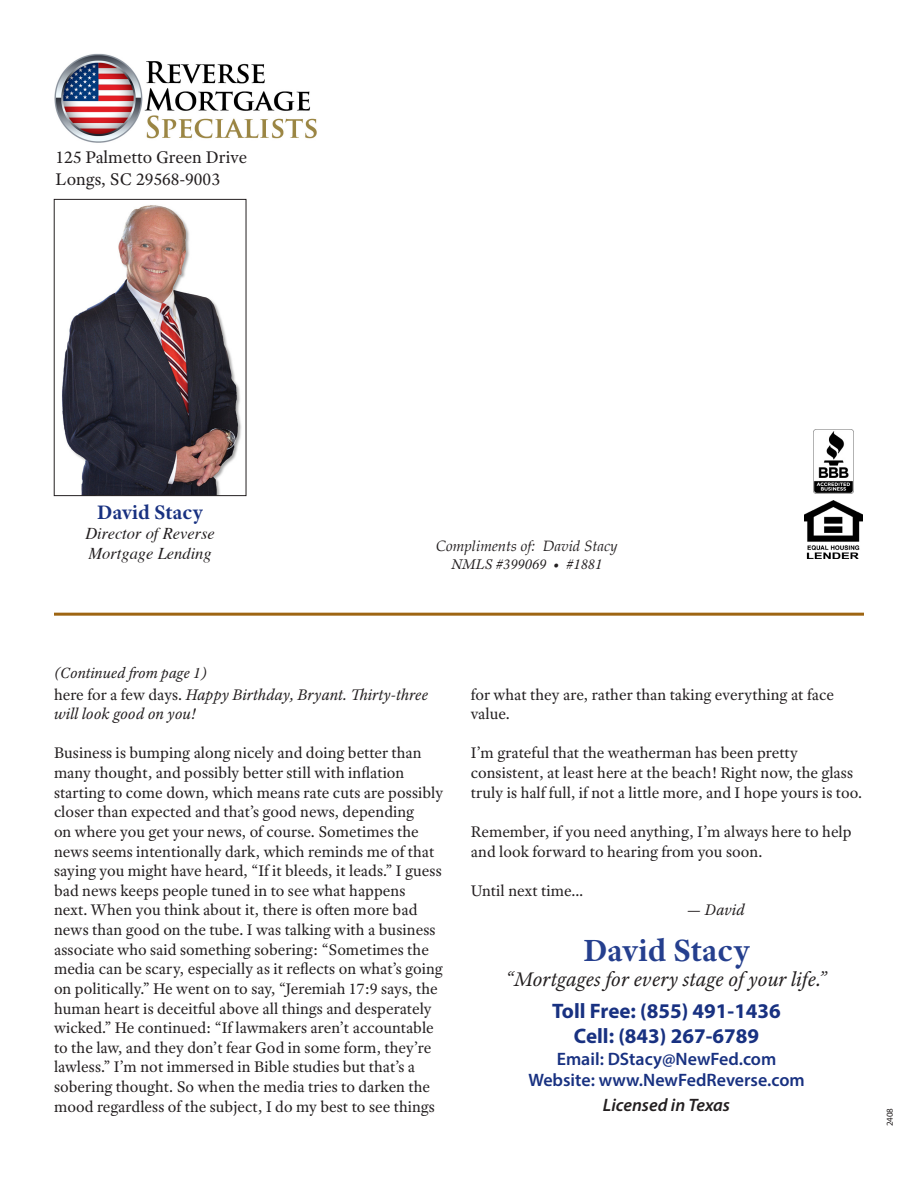
<style>
.page{position:relative;width:918px;height:1188px;background:#fff}
.page>*{position:absolute;margin:0;border:0;box-sizing:border-box;transform-origin:0 0}
.t1{font:700 33px "Adobe Text Pro";letter-spacing:-.005em;color:#253f8e}
.t2{font:700 21px/25.2px "Myriad Pro";color:#183181;text-align:center}
.t3{font:italic 21px "Adobe Text Pro";color:#231f20}
.t4{font:700 21px "Adobe Text Pro";letter-spacing:-.005em;color:#183181}
.t5{font:600 18px/21.6px "Myriad Pro";color:#183181;text-align:center}
.t6{font:18px/21.6px "Adobe Text Pro";color:#231f20}
.t7{font:italic 600 18px "Myriad Pro";color:#231f20}
.t8{font:italic 16.5px/19.8px "Times";color:#231f20}
.t9{font:16.35px/19.6px "Adobe Text Pro";color:#231f20}
.t10{font:italic 16.35px/19.6px "Adobe Text Pro";color:#231f20}
.t11{font:italic 15.75px "Adobe Text Pro";color:#231f20}
.t12{font:italic 15px "Palatino";color:#231f20}
.t13{font:italic 15px "Adobe Text Pro";color:#231f20}
.t14{font:9px "Myriad Pro";color:#231f20}
.s1{font-style:normal}
</style>
<div class="page">
<img style="left:814px;top:429px;width:39px;height:65px">
<img style="left:805px;top:501px;width:57px;height:57px">
<hr style="left:54px;top:613px;width:810px;height:3px;background:#9e6512">
<img style="left:62px;top:205px;width:180px;height:289px">
<div style="left:54px;top:199px;width:192px;height:297px;border:1px solid #231f20"></div>
<img style="left:54px;top:53px;width:263px;height:90px">
<p class="t6" style="left:56px;top:146px;width:193px">125 Palmetto Green Drive<br>Longs, SC 29568-9003</p>
<p class="t4" style="left:97px;top:499px;width:107px">David Stacy</p>
<p class="t8" style="left:85px;top:522px;width:131px">Director of Reverse<br>Mortgage Lending</p>
<p class="t12" style="left:436px;top:533px;width:183px">Compliments of: David Stacy</p>
<p class="t13" style="left:451px;top:555px;width:152px">NMLS #399069 • #1881</p>
<p class="t11" style="left:54px;top:663px;width:155px">(Continued from page 1)</p>
<p class="t10" style="left:54px;top:684px;width:376px"><span class="s1">here for a few days.</span> Happy Birthday, Bryant. Thirty-three will look good on you!</p>
<p class="t9" style="left:54px;top:743px;width:391px">Business is bumping along nicely and doing better than many thought, and possibly better still with inflation starting to come down, which means rate cuts are possibly closer than expected and that’s good news, depending<br>on where you get your news, of course. Sometimes the news seems intentionally dark, which reminds me of that saying you might have heard, “If it bleeds, it leads.” I guess bad news keeps people tuned in to see what happens<br>next. When you think about it, there is often more bad news than good on the tube. I was talking with a business associate who said something sobering: “Sometimes the media can be scary, especially as it reflects on what’s going on politically.” He went on to say, “Jeremiah 17:9 says, the human heart is deceitful above all things and desperately wicked.” He continued: “If lawmakers aren’t accountable to the law, and they don’t fear God in some form, they’re lawless.” I’m not immersed in Bible studies but that’s a sobering thought. So when the media tries to darken the mood regardless of the subject, I do my best to see things</p>
<p class="t9" style="left:471px;top:684px;width:365px">for what they are, rather than taking everything at face value.</p>
<p class="t9" style="left:471px;top:743px;width:393px">I’m grateful that the weatherman has been pretty consistent, at least here at the beach! Right now, the glass truly is half full, if not a little more, and I hope yours is too.</p>
<p class="t9" style="left:471px;top:822px;width:382px">Remember, if you need anything, I’m always here to help and look forward to hearing from you soon.</p>
<p class="t9" style="left:471px;top:880px;width:114px">Until next time…</p>
<p class="t10" style="left:687px;top:900px;width:59px">— David</p>
<h1 class="t1" style="left:583px;top:929px;width:168px">David Stacy</h1>
<p class="t3" style="left:506px;top:966px;width:323px">“Mortgages for every stage of your life.”</p>
<p class="t2" style="left:552px;top:997px;width:230px">Toll Free: (855) 491-1436<br>Cell: (843) 267-6789</p>
<p class="t5" style="left:528px;top:1047px;width:278px">Email: DStacy@NewFed.com<br>Website: www.NewFedReverse.com</p>
<p class="t7" style="left:603px;top:1093px;width:129px">Licensed in Texas</p>
<p class="t14" style="left:884px;top:1126px;width:20px;rotate:-90deg">2408</p>
</div>
